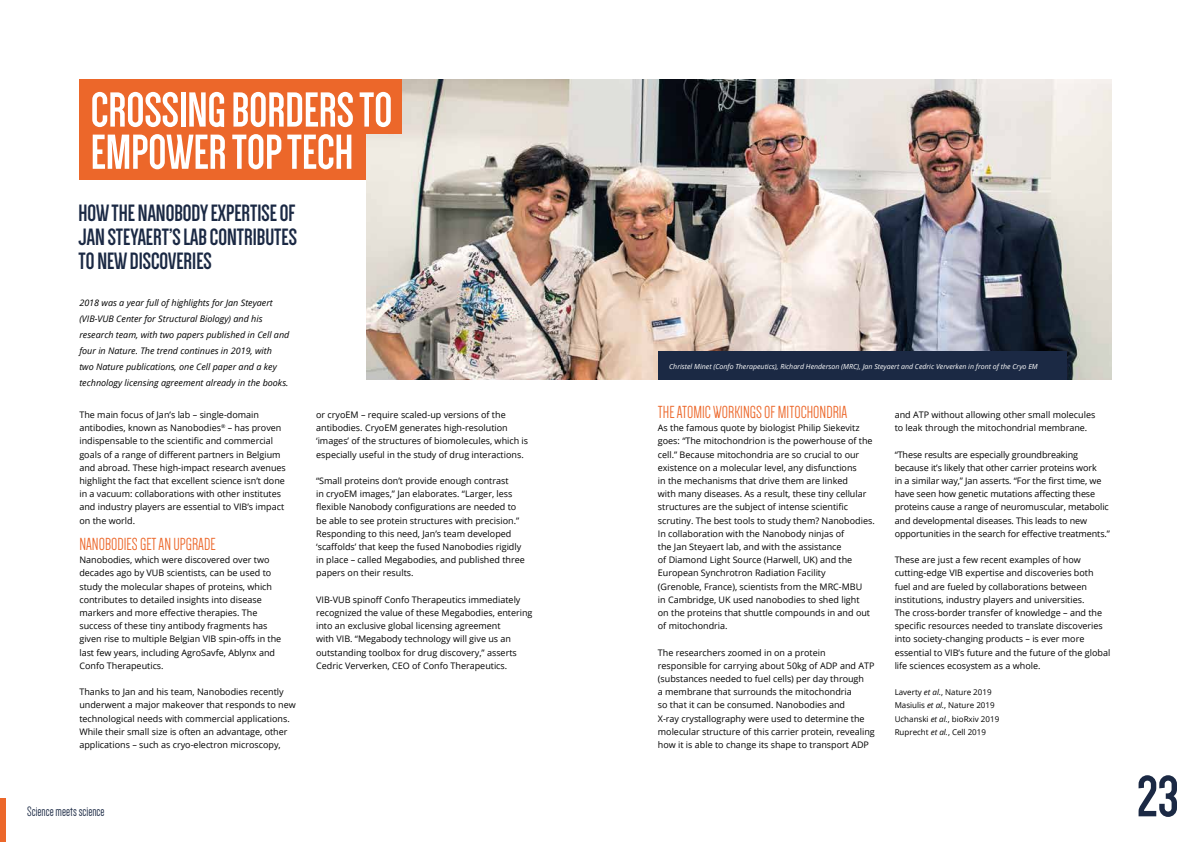
<style>
.page{position:relative;width:1191px;height:842px;background:#fff}
.page>*{position:absolute;margin:0;border:0;box-sizing:border-box;transform-origin:0 0}
.t1{font:700 60px "Dense";color:#1b2944}
.t2{font:700 50.7px/42.2px "Dense";color:#fff}
.t3{font:700 24.4px/24px "Dense";color:#1b2944;text-align:justify}
.t4{font:18px "Dense";color:#ec672a}
.t5{font:14px "Dense";color:#1b2944}
.t6{font:9px/13.2px "Open Sans";color:#000}
.t7{font:italic 9px/16px "Open Sans";color:#000}
.t8{font:8px/13.2px "Open Sans";color:#000}
.t9{font:italic 7px "Open Sans";color:#fff}
.s1{font-style:italic}
</style>
<div class="page">
<img style="left:366px;top:79px;width:745px;height:301px">
<div style="left:79px;top:125px;width:287px;height:55px;background:#ec672a"></div>
<div style="left:79px;top:79px;width:323px;height:55px;background:#ec672a"></div>
<div style="left:658px;top:352px;width:408px;height:28px;background:#1b2944"></div>
<div style="left:0;top:798px;width:6px;height:44px;background:#ec672a"></div>
<h2 class="t2" style="left:91px;top:89px;width:303px">CROSSING BORDERS TO<br>EMPOWER TOP TECH</h2>
<h3 class="t3" style="left:79px;top:202px;width:220px">HOW THE NANOBODY EXPERTISE OF JAN STEYAERT’S LAB CONTRIBUTES TO NEW DISCOVERIES</h3>
<p class="t7" style="left:79px;top:294px;width:211px">2018 was a year full of highlights for Jan Steyaert (VIB-VUB Center for Structural Biology) and his research team, with two papers published in Cell and four in Nature. The trend continues in 2019, with<br>two Nature publications, one Cell paper and a key technology licensing agreement already in the books.</p>
<p class="t6" style="left:79px;top:408px;width:208px">The main focus of Jan’s lab – single-domain antibodies, known as Nanobodies<sup>®</sup> – has proven indispensable to the scientific and commercial goals of a range of different partners in Belgium and abroad. These high-impact research avenues highlight the fact that excellent science isn’t done in a vacuum: collaborations with other institutes and industry players are essential to VIB’s impact on the world.</p>
<h3 class="t4" style="left:79px;top:535px;width:138px">NANOBODIES GET AN UPGRADE</h3>
<p class="t6" style="left:79px;top:553px;width:203px">Nanobodies, which were discovered over two decades ago by VUB scientists, can be used to study the molecular shapes of proteins, which contributes to detailed insights into disease markers and more effective therapies. The success of these tiny antibody fragments has given rise to multiple Belgian VIB spin-offs in the last few years, including AgroSavfe, Ablynx and Confo Therapeutics.</p>
<p class="t6" style="left:79px;top:685px;width:218px">Thanks to Jan and his team, Nanobodies recently underwent a major makeover that responds to new technological needs with commercial applications.<br>While their small size is often an advantage, other applications – such as cryo-electron microscopy,</p>
<p class="t6" style="left:316px;top:408px;width:213px">or cryoEM – require scaled-up versions of the antibodies. CryoEM generates high-resolution ‘images’ of the structures of biomolecules, which is especially useful in the study of drug interactions.</p>
<p class="t6" style="left:316px;top:474px;width:210px">“Small proteins don’t provide enough contrast<br>in cryoEM images,” Jan elaborates. “Larger, less flexible Nanobody configurations are needed to be able to see protein structures with precision.” Responding to this need, Jan’s team developed ‘scaffolds’ that keep the fused Nanobodies rigidly in place – called Megabodies, and published three papers on their results.</p>
<p class="t6" style="left:316px;top:593px;width:218px">VIB-VUB spinoff Confo Therapeutics immediately recognized the value of these Megabodies, entering into an exclusive global licensing agreement<br>with VIB. “Megabody technology will give us an outstanding toolbox for drug discovery,” asserts Cedric Ververken, CEO of Confo Therapeutics.</p>
<h3 class="t5" style="left:27px;top:804px;width:79px">Science meets science</h3>
<p class="t9" style="left:669px;top:361px;width:370px">Christel Minet (Confo Therapeutics), Richard Henderson (MRC), Jan Steyaert and Cedric Ververken in front of the Cryo EM</p>
<h3 class="t4" style="left:658px;top:403px;width:191px">THE ATOMIC WORKINGS OF MITOCHONDRIA</h3>
<p class="t6" style="left:658px;top:421px;width:218px">As the famous quote by biologist Philip Siekevitz goes: “The mitochondrion is the powerhouse of the cell.” Because mitochondria are so crucial to our existence on a molecular level, any disfunctions<br>in the mechanisms that drive them are linked<br>with many diseases. As a result, these tiny cellular structures are the subject of intense scientific scrutiny. The best tools to study them? Nanobodies.<br>In collaboration with the Nanobody ninjas of<br>the Jan Steyaert lab, and with the assistance<br>of Diamond Light Source (Harwell, UK) and the European Synchrotron Radiation Facility<br>(Grenoble, France), scientists from the MRC-MBU<br>in Cambridge, UK used nanobodies to shed light<br>on the proteins that shuttle compounds in and out of mitochondria.</p>
<p class="t6" style="left:658px;top:645px;width:218px">The researchers zoomed in on a protein responsible for carrying about 50kg of ADP and ATP (substances needed to fuel cells) per day through<br>a membrane that surrounds the mitochondria<br>so that it can be consumed. Nanobodies and<br>X-ray crystallography were used to determine the molecular structure of this carrier protein, revealing how it is able to change its shape to transport ADP</p>
<p class="t6" style="left:894px;top:408px;width:202px">and ATP without allowing other small molecules to leak through the mitochondrial membrane.</p>
<p class="t6" style="left:894px;top:447px;width:217px">“These results are especially groundbreaking because it’s likely that other carrier proteins work<br>in a similar way,” Jan asserts. “For the first time, we have seen how genetic mutations affecting these proteins cause a range of neuromuscular, metabolic and developmental diseases. This leads to new opportunities in the search for effective treatments.”</p>
<p class="t6" style="left:894px;top:553px;width:217px">These are just a few recent examples of how cutting-edge VIB expertise and discoveries both fuel and are fueled by collaborations between institutions, industry players and universities.<br>The cross-border transfer of knowledge – and the specific resources needed to translate discoveries into society-changing products – is ever more essential to VIB’s future and the future of the global life sciences ecosystem as a whole.</p>
<p class="t8" style="left:894px;top:685px;width:106px">Laverty <span class="s1">et al.</span>, Nature 2019<br>Masiulis <span class="s1">et al.</span>, Nature 2019<br>Uchanski <span class="s1">et al.</span>, bioRxiv 2019<br>Ruprecht <span class="s1">et al.</span>, Cell 2019</p>
<h1 class="t1" style="left:1137px;top:767px;width:43px">23</h1>
</div>
